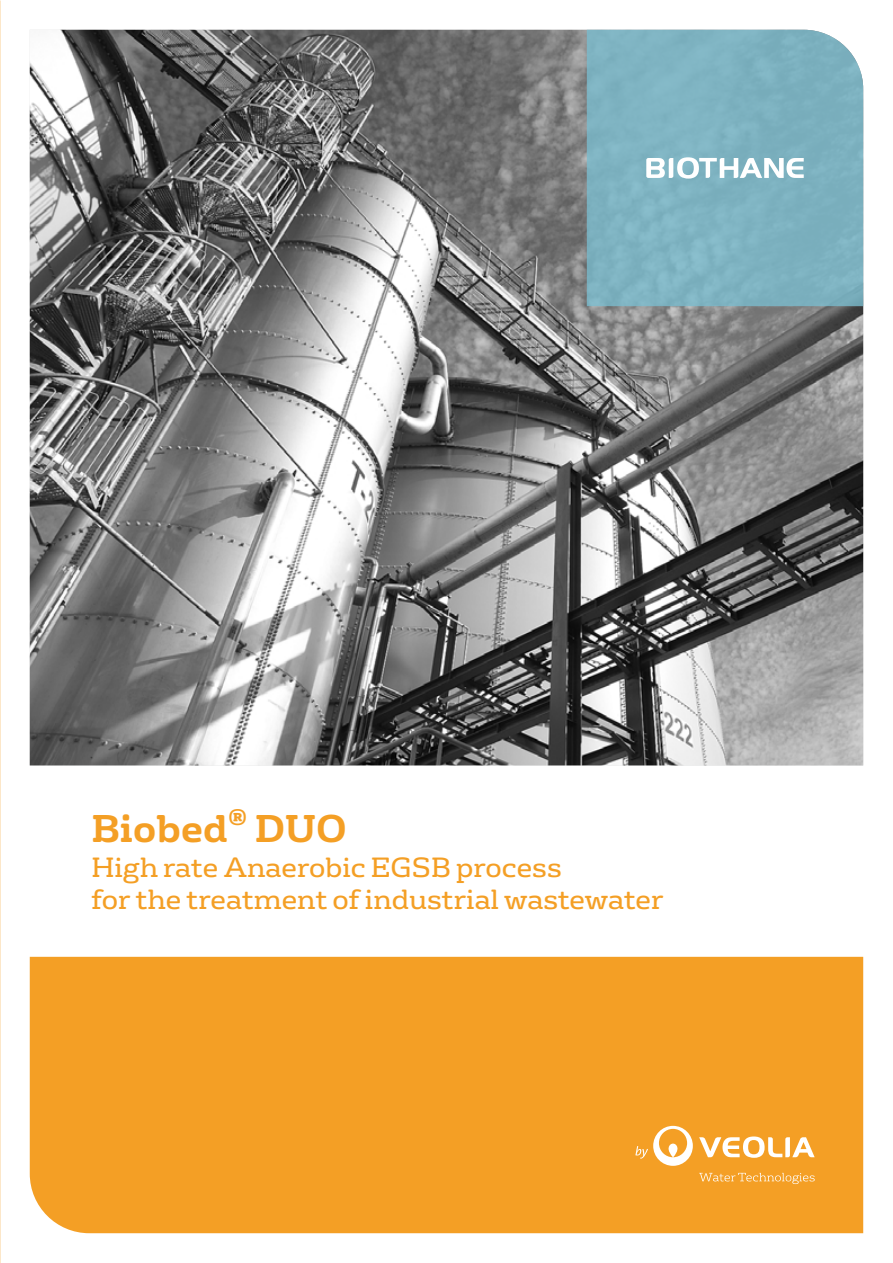
<style>
.page{position:relative;width:893px;height:1263px;background:#fff}
.page>*{position:absolute;margin:0;border:0;box-sizing:border-box;transform-origin:0 0}
.t1{font:700 37.5px "FS Rufus";color:#f49f25}
.t2{font:27px/31.5px "FS Rufus";color:#f49f25}
.t3{font:700 21.9px "FS Rufus";color:#f49f25}
</style>
<div class="page">
<img style="left:30px;top:30px;width:833px;height:735px">
<div style="left:587px;top:30px;width:276px;height:276px;background:#7db2c1"></div>
<div style="left:30px;top:957px;width:833px;height:276px;background:#f49f25"></div>
<svg style="left:699px;top:1136px;width:116px;height:22px"></svg>
<svg style="left:699px;top:1173px;width:116px;height:11px"></svg>
<svg style="left:635px;top:1126px;width:58px;height:40px"></svg>
<svg style="left:646px;top:157px;width:158px;height:22px"></svg>
<h1 class="t1" style="left:91px;top:795px;width:138px">Biobed</h1>
<p class="t3" style="left:228px;top:798px;width:21px">®</p>
<h1 class="t1" style="left:255px;top:795px;width:93px">DUO</h1>
<p class="t2" style="left:91px;top:850px;width:574px">High rate Anaerobic EGSB process<br>for the treatment of industrial wastewater</p>
</div>
